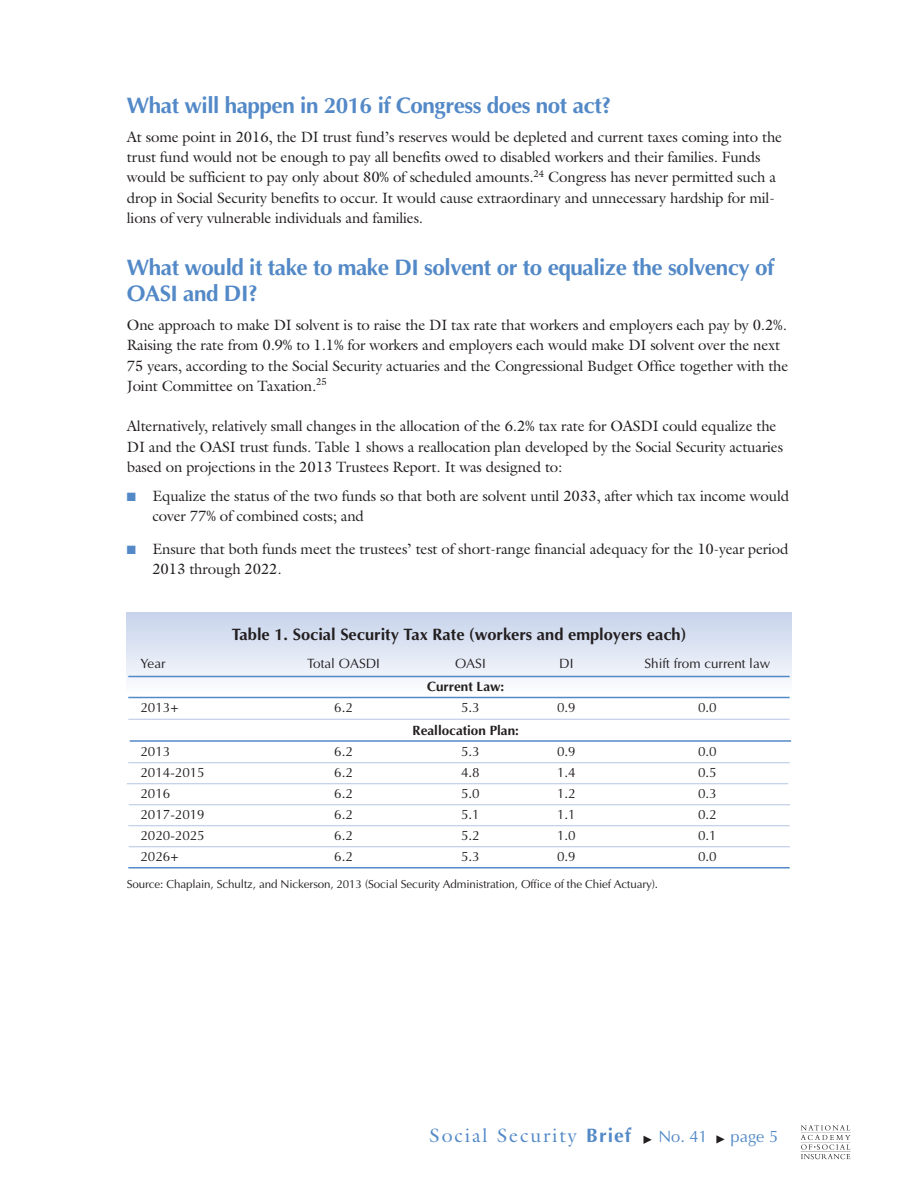
<style>
.page{position:relative;width:918px;height:1188px;background:#fff}
.page>*{position:absolute;margin:0;border:0;box-sizing:border-box;transform-origin:0 0}
.t1{font:700 22.5px/25.5px "Optima";letter-spacing:-.02em;color:#5389c7}
.t2{font:19.5px "Galliard";letter-spacing:.1em;color:#5389c7}
.t3{font:700 16.5px "Optima";color:#231f20}
.t4{font:16.5px "Optima";color:#5389c7}
.t5{font:15px/20.2px "Galliard";letter-spacing:-.01em;color:#231f20}
.t6{font:13.5px "Optima";color:#231f20}
.t7{font:700 13.5px "Optima";color:#231f20}
.t8{font:11.7px "Optima";letter-spacing:-.01em;color:#231f20}
.s1{color:#5389c7}
.s2{font-family:"Optima";font-weight:700}
.s3{font-family:"Optima";font-size:13.5px;color:#fff}
.s4{font-family:"Optima";font-size:16.5px}
</style>
<div class="page">
<div style="left:127px;top:612px;width:664px;height:81px;background:linear-gradient(to bottom,#c6d3eb,#fcfdfe)"></div>
<hr style="left:128px;top:676px;width:662px;height:1px;background:#5389c7">
<hr style="left:128px;top:697px;width:662px;height:1px;background:#5389c7">
<hr style="left:130px;top:740px;width:661px;height:2px;background:#5389c7">
<hr style="left:128px;top:867px;width:662px;height:1px;background:#5389c7">
<hr style="left:128px;top:719px;width:662px;height:1px;background:#b5c5e5">
<hr style="left:129px;top:846px;width:661px;height:1px;background:#b5c5e5">
<hr style="left:129px;top:804px;width:661px;height:1px;background:#b5c5e5">
<hr style="left:128px;top:762px;width:662px;height:1px;background:#b5c5e5">
<hr style="left:127px;top:783px;width:661px;height:1px;background:#b5c5e5">
<hr style="left:128px;top:825px;width:662px;height:1px;background:#b5c5e5">
<svg style="left:716px;top:1135px;width:9px;height:9px"></svg>
<svg style="left:644px;top:1136px;width:8px;height:8px"></svg>
<img style="left:800px;top:1125px;width:51px;height:35px">
<h1 class="t1" style="left:127px;top:92px;width:486px">What will happen in 2016 if Congress does not act?</h1>
<p class="t5" style="left:127px;top:127px;width:657px">At some point in 2016, the DI trust fund’s reserves would be depleted and current taxes coming into the trust fund would not be enough to pay all benefits owed to disabled workers and their families. Funds would be sufficient to pay only about 80% of scheduled amounts.<sup>24</sup> Congress has never permitted such a drop in Social Security benefits to occur. It would cause extraordinary and unnecessary hardship for mil&shy;lions of very vulnerable individuals and families.</p>
<h1 class="t1" style="left:127px;top:255px;width:649px">What would it take to make DI solvent or to equalize the solvency of<br>OASI and DI?</h1>
<p class="t5" style="left:127px;top:315px;width:663px">One approach to make DI solvent is to raise the DI tax rate that workers and employers each pay by 0.2%.<br>Raising the rate from 0.9% to 1.1% for workers and employers each would make DI solvent over the next 75 years, according to the Social Security actuaries and the Congressional Budget Office together with the Joint Committee on Taxation.<sup>25</sup></p>
<p class="t5" style="left:127px;top:416px;width:658px">Alternatively, relatively small changes in the allocation of the 6.2% tax rate for OASDI could equalize the<br>DI and the OASI trust funds. Table 1 shows a reallocation plan developed by the Social Security actuaries based on projections in the 2013 Trustees Report. It was designed to:</p>
<p class="t5" style="left:152px;top:486px;width:638px;text-indent:-25px"><span class="s1">■</span> Equalize the status of the two funds so that both are solvent until 2033, after which tax income would cover 77% of combined costs; and</p>
<p class="t5" style="left:152px;top:539px;width:638px;line-height:19.5px;text-indent:-25px"><span class="s1">■</span> Ensure that both funds meet the trustees’ test of short-range financial adequacy for the 10-year period<br>2013 through 2022.</p>
<p class="t3" style="left:232px;top:625px;width:456px">Table 1. Social Security Tax Rate (workers and employers each)</p>
<p class="t6" style="left:140px;top:656px;width:27px">Year</p>
<p class="t6" style="left:307px;top:656px;width:74px">Total OASDI</p>
<p class="t6" style="left:455px;top:656px;width:32px">OASI</p>
<p class="t6" style="left:559px;top:656px;width:16px">DI</p>
<p class="t6" style="left:645px;top:656px;width:127px">Shift from current law</p>
<p class="t7" style="left:427px;top:678px;width:79px">Current Law:</p>
<p class="t6" style="left:140px;top:700px;width:40px">2013+</p>
<p class="t6" style="left:334px;top:700px;width:20px">6.2</p>
<p class="t6" style="left:461px;top:700px;width:20px">5.3</p>
<p class="t6" style="left:557px;top:700px;width:20px">0.9</p>
<p class="t6" style="left:698px;top:700px;width:20px">0.0</p>
<p class="t7" style="left:413px;top:722px;width:108px">Reallocation Plan:</p>
<p class="t6" style="left:140px;top:743px;width:31px">2013</p>
<p class="t6" style="left:334px;top:743px;width:20px">6.2</p>
<p class="t6" style="left:461px;top:743px;width:20px">5.3</p>
<p class="t6" style="left:557px;top:743px;width:20px">0.9</p>
<p class="t6" style="left:698px;top:743px;width:20px">0.0</p>
<p class="t6" style="left:140px;top:764px;width:66px">2014-2015</p>
<p class="t6" style="left:334px;top:764px;width:20px">6.2</p>
<p class="t6" style="left:461px;top:764px;width:20px">4.8</p>
<p class="t6" style="left:557px;top:764px;width:20px">1.4</p>
<p class="t6" style="left:698px;top:764px;width:20px">0.5</p>
<p class="t6" style="left:140px;top:785px;width:31px">2016</p>
<p class="t6" style="left:334px;top:785px;width:20px">6.2</p>
<p class="t6" style="left:461px;top:785px;width:20px">5.0</p>
<p class="t6" style="left:557px;top:785px;width:20px">1.2</p>
<p class="t6" style="left:698px;top:785px;width:20px">0.3</p>
<p class="t6" style="left:140px;top:806px;width:66px">2017-2019</p>
<p class="t6" style="left:334px;top:806px;width:20px">6.2</p>
<p class="t6" style="left:461px;top:806px;width:20px">5.1</p>
<p class="t6" style="left:557px;top:806px;width:20px">1.1</p>
<p class="t6" style="left:698px;top:806px;width:20px">0.2</p>
<p class="t6" style="left:140px;top:827px;width:66px">2020-2025</p>
<p class="t6" style="left:334px;top:827px;width:20px">6.2</p>
<p class="t6" style="left:461px;top:827px;width:20px">5.2</p>
<p class="t6" style="left:557px;top:827px;width:20px">1.0</p>
<p class="t6" style="left:698px;top:827px;width:20px">0.1</p>
<p class="t6" style="left:140px;top:848px;width:40px">2026+</p>
<p class="t6" style="left:334px;top:848px;width:20px">6.2</p>
<p class="t6" style="left:461px;top:848px;width:20px">5.3</p>
<p class="t6" style="left:557px;top:848px;width:20px">0.9</p>
<p class="t6" style="left:698px;top:848px;width:20px">0.0</p>
<p class="t8" style="left:127px;top:877px;width:533px">Source: Chaplain, Schultz, and Nickerson, 2013 (Social Security Administration, Office of the Chief Actuary).</p>
<h2 class="t2" style="left:430px;top:1124px;width:280px">Social Security <span class="s2">Brief</span> <span class="s3">•</span> <span class="s4">No. 41</span></h2>
<p class="t4" style="left:731px;top:1127px;width:49px">page 5</p>
</div>
